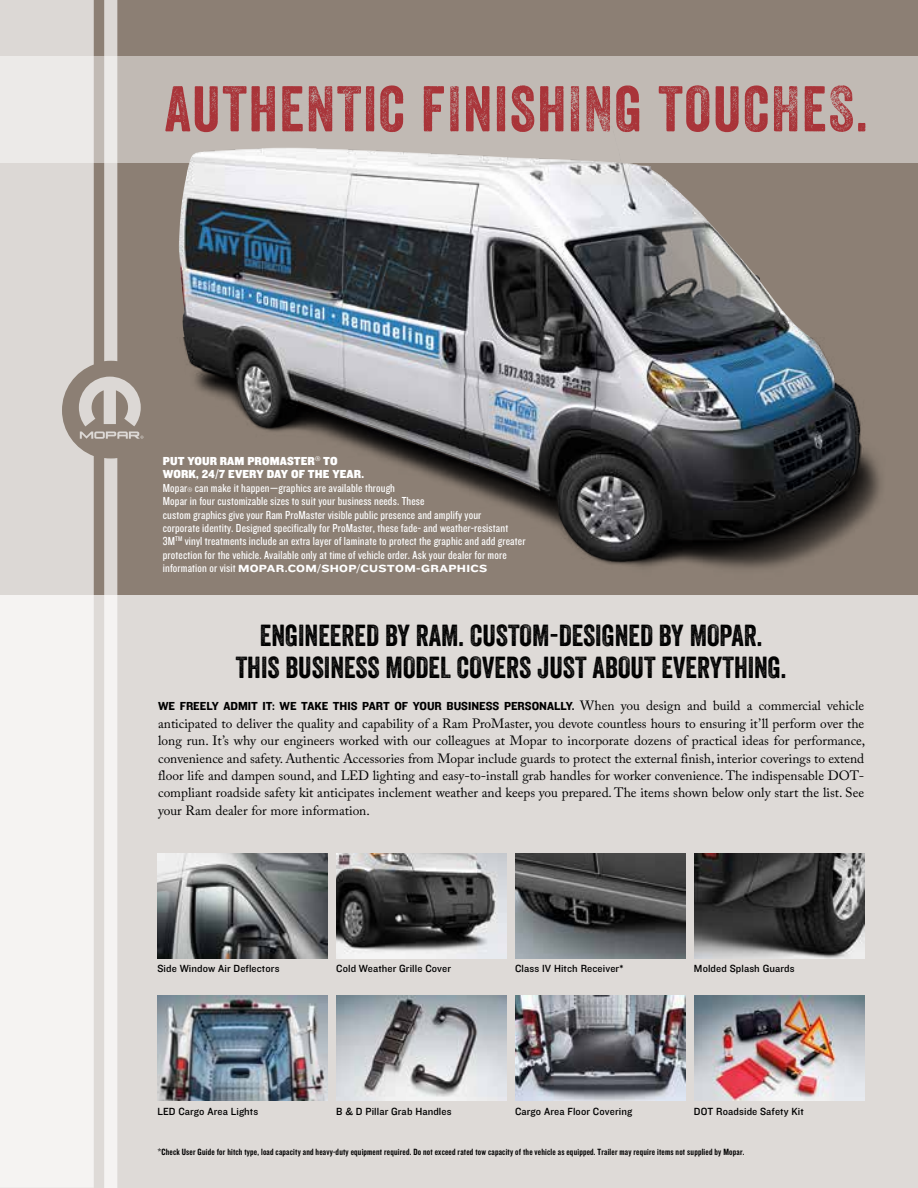
<style>
.page{position:relative;width:918px;height:1188px;background:#fff}
.page>*{position:absolute;margin:0;border:0;box-sizing:border-box;transform-origin:0 0}
.t1{font:62.4px "Veneer";letter-spacing:.03em;color:#a93439}
.t2{font:29.55px/32.2px "Veneer";color:#000;text-align:center}
.t3{font:13.35px/17.4px "Adobe Caslon Pro";color:#000;text-align:justify}
.t4{font:12.15px/13.4px "Knockout HTF29 Junior Liteweight";letter-spacing:.01em;color:#fff}
.t5{font:12.15px "Knockout HTF51 Middleweight";color:#000}
.t6{font:12.15px/13.4px "Knockout HTF71 Full Middlewt";letter-spacing:.01em;color:#fff}
.t7{font:10.8px "Knockout HTF31 Junior Middlewt";letter-spacing:.01em;color:#000}
.t8{font:10.8px "Knockout HTF53 Heviweight";letter-spacing:.025em;color:#fff}
.t9{font:9.45px "Knockout HTF49 Liteweight";letter-spacing:.02em;color:#000}
.s1{font-family:"Veneer Two"}
.s2{font-family:"Veneer Three"}
.s3{font-size:7.05px}
.s4{font-family:"Knockout HTF29 Junior Liteweight";font-size:12.15px}
.s5{font-family:"Adobe Caslon Pro";font-size:13.35px}
.s6{font-family:"Trade Gothic LT Std Cn 18"}
</style>
<div class="page">
<div style="left:0;top:594px;width:918px;height:594px;background:#dedad7"></div>
<div style="left:0;top:0;width:918px;height:594px;background:#8c7f74"></div>
<div style="left:0;top:56px;width:918px;height:107px;background:#c1bab4"></div>
<img style="left:165px;top:421px;width:753px;height:174px">
<img style="left:179px;top:147px;width:681px;height:414px">
<img style="left:515px;top:853px;width:170px;height:105px">
<img style="left:157px;top:996px;width:171px;height:105px">
<img style="left:694px;top:853px;width:170px;height:105px">
<img style="left:515px;top:996px;width:170px;height:105px">
<img style="left:336px;top:996px;width:171px;height:105px">
<img style="left:157px;top:853px;width:171px;height:105px">
<img style="left:336px;top:853px;width:171px;height:105px">
<img style="left:694px;top:996px;width:170px;height:105px">
<svg style="left:0;top:0;width:79px;height:1188px;background:#e9e6e4"></svg>
<svg style="left:79px;top:0;width:64px;height:1188px"></svg>
<h1 class="t1" style="left:165px;top:71px;width:705px">AUTHE<span class="s1">NT</span>IC F<span class="s1">I</span>NISH<span class="s2">IN</span>G TOUC<span class="s2">H</span>E<span class="s2">S</span>.</h1>
<p class="t6" style="left:163px;top:454px;width:203px">PUT YOUR RAM PROMASTER<sup>®</sup> TO<br>WORK, 24/7 EVERY DAY OF THE YEAR.</p>
<p class="t4" style="left:163px;top:481px;width:364px">Mopar<span class="s3">®</span> can make it happen—graphics are available through<br>Mopar in four customizable sizes to suit your business needs. These<br>custom graphics give your Ram ProMaster visible public presence and amplify your<br>corporate identity. Designed specifically for ProMaster, these fade- and weather-resistant 3M<sup>TM</sup> vinyl treatments include an extra layer of laminate to protect the graphic and add greater protection for the vehicle. Available only at time of vehicle order. Ask your dealer for more</p>
<p class="t8" style="left:163px;top:563px;width:326px"><span class="s4">information or visit</span> MOPAR.COM/SHOP/CUSTOM-GRAPHICS</p>
<h2 class="t2" style="left:236px;top:619px;width:552px">ENGINEERED BY RAM. CUSTOM-DESIGNED BY MOPAR.<br>THIS BUSINESS MODEL COVERS JUST ABOUT EVERYTHING.</h2>
<p class="t5" style="left:158px;top:700px;width:708px">WE FREELY ADMIT IT: WE TAKE THIS PART OF YOUR BUSINESS PERSONALLY. <span class="s5">When you design and build a commercial vehicle</span></p>
<p class="t3" style="left:158px;top:714px;width:709px">anticipated to deliver the quality and capability of a Ram ProMaster, you devote countless hours to ensuring it’ll perform over the long run. It’s why our engineers worked with our colleagues at Mopar to incorporate dozens of practical ideas for performance, convenience and safety. Authentic Accessories from Mopar include guards to protect the external finish, interior coverings to extend floor life and dampen sound, and LED lighting and easy-to-install grab handles for worker convenience. The indispensable DOT&shy;compliant roadside safety kit anticipates inclement weather and keeps you prepared. The items shown below only start the list. See your Ram dealer for more information.</p>
<p class="t7" style="left:157px;top:963px;width:124px">Side Window Air Deflectors</p>
<p class="t7" style="left:157px;top:1106px;width:102px">LED Cargo Area Lights</p>
<p class="t7" style="left:336px;top:963px;width:116px">Cold Weather Grille Cover</p>
<p class="t7" style="left:336px;top:1106px;width:117px">B &amp; D Pillar Grab Handles</p>
<p class="t7" style="left:515px;top:963px;width:110px">Class IV Hitch Receiver*</p>
<p class="t7" style="left:515px;top:1106px;width:119px">Cargo Area Floor Covering</p>
<p class="t7" style="left:694px;top:963px;width:102px">Molded Splash Guards</p>
<p class="t7" style="left:694px;top:1106px;width:111px">DOT Roadside Safety Kit</p>
<p class="t9" style="left:157px;top:1147px;width:588px"><span class="s6">*</span>Check User Guide for hitch type, load capacity and heavy-duty equipment required. Do not exceed rated tow capacity of the vehicle as equipped. Trailer may require items not supplied by Mopar.</p>
</div>
